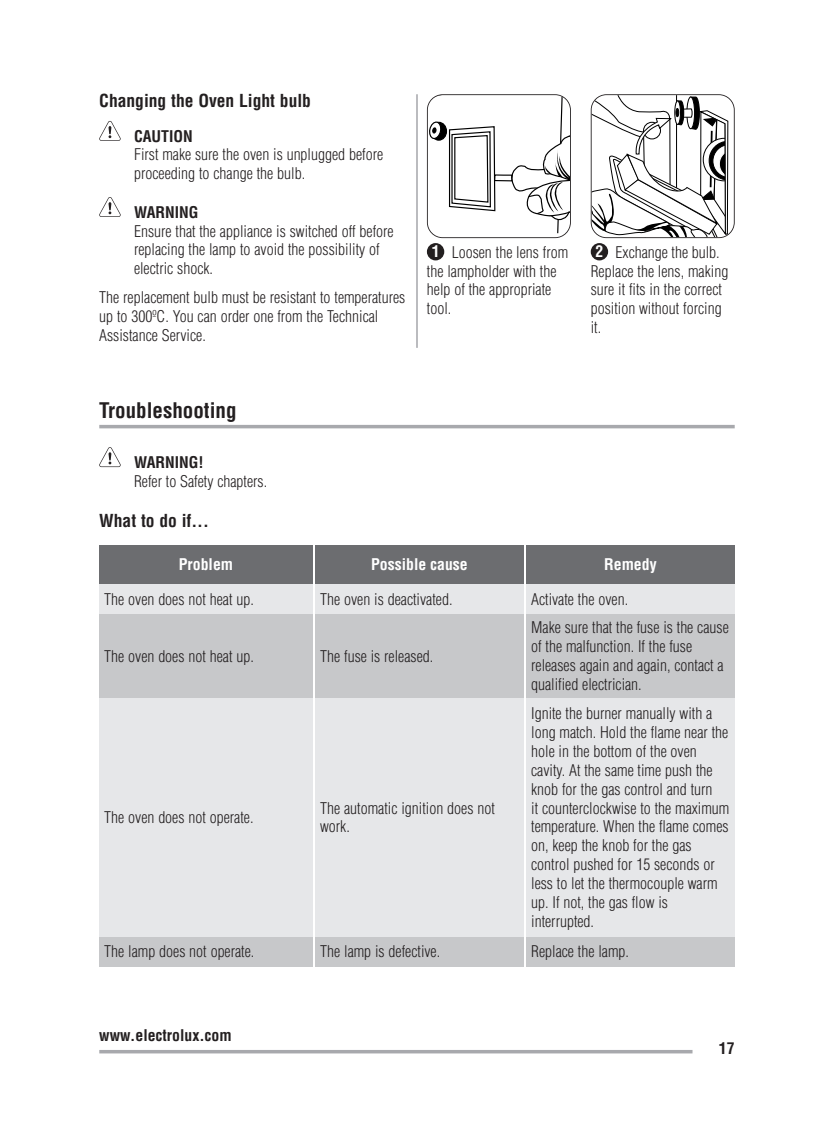
<style>
.page{position:relative;width:834px;height:1141px;background:#fff}
.page>*{position:absolute;margin:0;border:0;box-sizing:border-box;transform-origin:0 0}
.t1{font:700 condensed 21px "Helvetica";color:#231f20}
.t2{font:700 condensed 17.5px "Helvetica";color:#231f20}
.t3{font:300 condensed 15.75px/18.9px "Helvetica";color:#231f20}
.t4{font:700 condensed 15.75px "Helvetica";color:#231f20}
.t5{font:700 condensed 15.75px "Helvetica";color:#fff}
</style>
<div class="page">
<svg style="left:99px;top:121px;width:22px;height:20px"></svg>
<svg style="left:99px;top:197px;width:22px;height:20px"></svg>
<hr style="left:416px;top:94px;width:2px;height:254px;background:#b2b3b7">
<hr style="left:99px;top:1050px;width:593px;height:3px;background:#a8a9ad">
<div style="left:427px;top:243px;width:17px;height:17px;background:#231f20;border-radius:50%"></div>
<div style="left:590px;top:243px;width:18px;height:17px;background:#231f20;border-radius:50%"></div>
<svg style="left:427px;top:95px;width:143px;height:138px"></svg>
<div style="left:427px;top:94px;width:143px;height:144px;border:2px solid #231f20;border-radius:16px"></div>
<svg style="left:593px;top:95px;width:140px;height:142px"></svg>
<div style="left:590px;top:94px;width:144px;height:144px;border:2px solid #231f20;border-radius:16px"></div>
<svg style="left:101px;top:467px;width:18px;height:1px"></svg>
<svg style="left:99px;top:447px;width:22px;height:20px"></svg>
<hr style="left:99px;top:425px;width:635px;height:3px;background:#a8a9ad">
<div style="left:526px;top:545px;width:208px;height:39px;background:#6c6d70"></div>
<div style="left:315px;top:545px;width:208px;height:39px;background:#6c6d70"></div>
<div style="left:99px;top:545px;width:214px;height:39px;background:#6c6d70"></div>
<div style="left:99px;top:584px;width:214px;height:30px;background:#e6e7e9"></div>
<div style="left:315px;top:584px;width:208px;height:30px;background:#e6e7e9"></div>
<div style="left:526px;top:584px;width:208px;height:30px;background:#e6e7e9"></div>
<div style="left:99px;top:937px;width:214px;height:29px;background:#c7c8ca"></div>
<div style="left:315px;top:937px;width:208px;height:29px;background:#c7c8ca"></div>
<div style="left:526px;top:937px;width:208px;height:29px;background:#c7c8ca"></div>
<div style="left:99px;top:614px;width:214px;height:85px;background:#c7c8ca"></div>
<div style="left:315px;top:614px;width:208px;height:85px;background:#c7c8ca"></div>
<div style="left:526px;top:614px;width:208px;height:85px;background:#c7c8ca"></div>
<div style="left:99px;top:699px;width:214px;height:238px;background:#e6e7e9"></div>
<div style="left:315px;top:699px;width:208px;height:238px;background:#e6e7e9"></div>
<div style="left:526px;top:699px;width:208px;height:238px;background:#e6e7e9"></div>
<p class="t2" style="left:99px;top:94px;width:213px">Changing the Oven Light bulb</p>
<p class="t4" style="left:134px;top:130px;width:60px">CAUTION</p>
<p class="t3" style="left:134px;top:147px;width:251px">First make sure the oven is unplugged before proceeding to change the bulb.</p>
<p class="t4" style="left:134px;top:206px;width:66px">WARNING</p>
<p class="t3" style="left:134px;top:223px;width:261px">Ensure that the appliance is switched off before replacing the lamp to avoid the possibility of electric shock.</p>
<p class="t3" style="left:99px;top:289px;width:307px">The replacement bulb must be resistant to temperatures up to 300ºC. You can order one from the Technical<br>Assistance Service.</p>
<p class="t5" style="left:595px;top:245px;width:9px">2</p>
<p class="t5" style="left:431px;top:245px;width:9px">1</p>
<p class="t3" style="left:590px;top:244px;width:139px;text-indent:25px">Exchange the bulb.<br>Replace the lens, making sure it fits in the correct position without forcing it.</p>
<p class="t3" style="left:427px;top:244px;width:143px;text-indent:25px">Loosen the lens from the lampholder with the help of the appropriate tool.</p>
<h1 class="t1" style="left:99px;top:402px;width:139px">Troubleshooting</h1>
<p class="t4" style="left:134px;top:456px;width:71px">WARNING!</p>
<p class="t3" style="left:134px;top:473px;width:135px">Refer to Safety chapters.</p>
<p class="t2" style="left:99px;top:514px;width:111px">What to do if...</p>
<p class="t5" style="left:179px;top:558px;width:56px">Problem</p>
<p class="t5" style="left:371px;top:558px;width:98px">Possible cause</p>
<p class="t5" style="left:604px;top:558px;width:54px">Remedy</p>
<p class="t3" style="left:104px;top:591px;width:151px">The oven does not heat up.</p>
<p class="t3" style="left:320px;top:591px;width:134px">The oven is deactivated.</p>
<p class="t3" style="left:531px;top:591px;width:98px">Activate the oven.</p>
<p class="t3" style="left:104px;top:648px;width:151px">The oven does not heat up.</p>
<p class="t3" style="left:320px;top:648px;width:115px">The fuse is released.</p>
<p class="t3" style="left:104px;top:809px;width:151px">The oven does not operate.</p>
<p class="t3" style="left:320px;top:800px;width:176px">The automatic ignition does not work.</p>
<p class="t3" style="left:531px;top:619px;width:199px">Make sure that the fuse is the cause of the malfunction. If the fuse releases again and again, contact a qualified electrician.</p>
<p class="t3" style="left:531px;top:705px;width:200px">Ignite the burner manually with a long match. Hold the flame near the hole in the bottom of the oven cavity. At the same time push the knob for the gas control and turn<br>it counterclockwise to the maximum temperature. When the flame comes on, keep the knob for the gas control pushed for 15 seconds or less to let the thermocouple warm up. If not, the gas flow is interrupted.</p>
<p class="t3" style="left:104px;top:943px;width:152px">The lamp does not operate.</p>
<p class="t3" style="left:320px;top:943px;width:122px">The lamp is defective.</p>
<p class="t3" style="left:531px;top:943px;width:99px">Replace the lamp.</p>
<p class="t4" style="left:99px;top:1029px;width:134px">www.electrolux.com</p>
<p class="t4" style="left:718px;top:1042px;width:17px">17</p>
</div>
